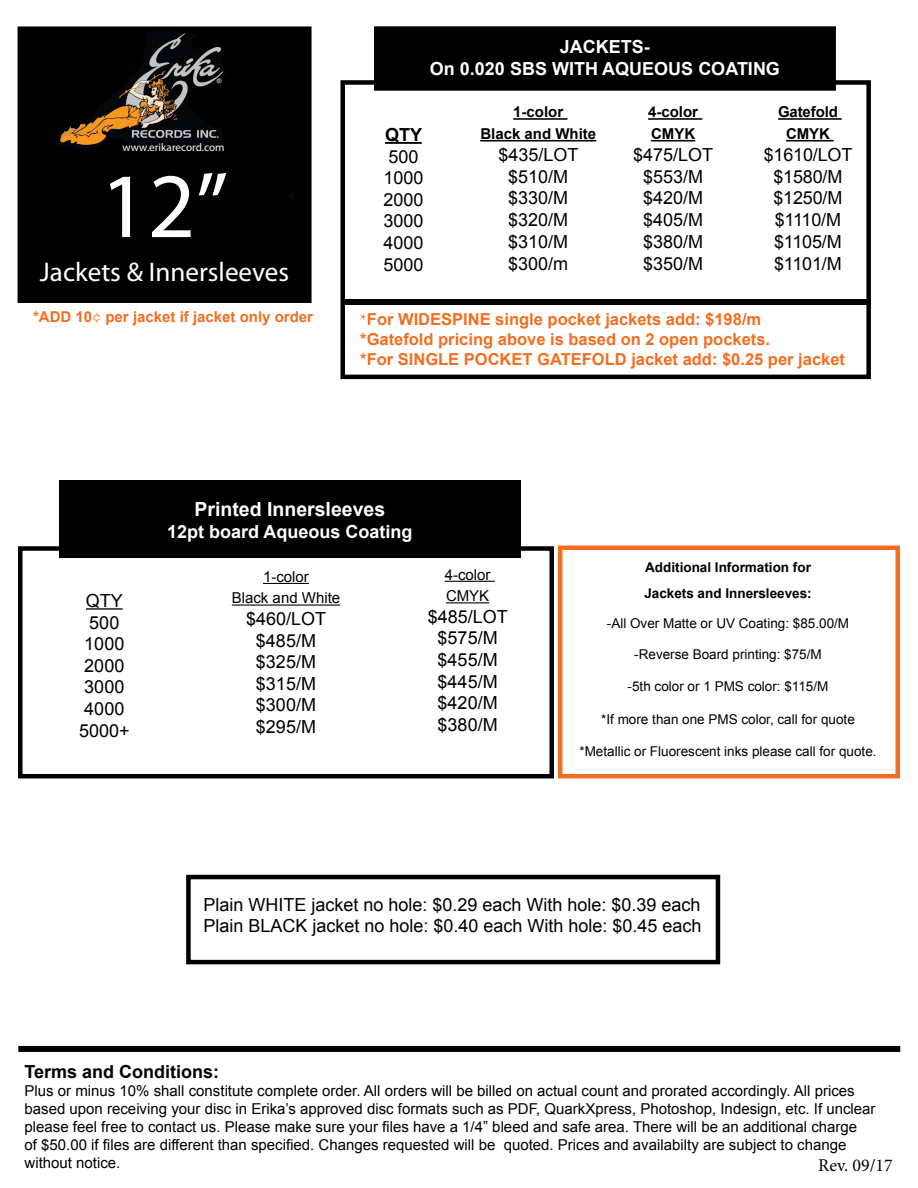
<style>
.page{position:relative;width:918px;height:1188px;background:#fff}
.page>*{position:absolute;margin:0;border:0;box-sizing:border-box;transform-origin:0 0}
.t1{font:92.7px "Myriad Pro";color:#fff}
.t2{font:27px "Myriad Pro";color:#fff}
.t3{font:700 19.5px "Arial";color:#fff}
.t4{font:18px/21.6px "Arial";color:#000;text-align:center}
.t5{font:700 18px/21.6px "Arial";color:#fff;text-align:center}
.t6{font:700 18px "Arial";color:#000}
.t7{font:18px "Minion Pro";color:#000}
.t8{font:700 16.5px/19.8px "Arial";color:#f36e21}
.t9{font:15px/18px "Arial";color:#000}
.t10{font:700 15px/21.8px "Arial";color:#000;text-align:center}
.t11{font:700 15px "Arial";color:#f36e21}
.t12{font:13.5px "Arial";color:#000}
.t13{font:700 13.5px/25.5px "Arial";color:#000}
.t14{font:11.1px "Myriad Pro";color:#fff}
.s1{font-family:"Courier";font-weight:400}
.s2{font-family:"Minion Pro";font-weight:400}
</style>
<div class="page">
<hr style="left:385px;top:142px;width:37px;height:2px;background:#000">
<hr style="left:513px;top:118px;width:54px;height:2px;background:#000">
<hr style="left:480px;top:140px;width:116px;height:2px;background:#000">
<hr style="left:648px;top:118px;width:54px;height:2px;background:#000">
<hr style="left:651px;top:140px;width:44px;height:2px;background:#000">
<hr style="left:778px;top:118px;width:64px;height:2px;background:#000">
<hr style="left:786px;top:140px;width:48px;height:2px;background:#000">
<div style="left:340px;top:80px;width:531px;height:299px;border:4px solid #000"></div>
<hr style="left:86px;top:608px;width:37px;height:2px;background:#000">
<hr style="left:263px;top:583px;width:46px;height:1px;background:#000">
<hr style="left:232px;top:605px;width:108px;height:1px;background:#000">
<hr style="left:445px;top:581px;width:50px;height:1px;background:#000">
<hr style="left:446px;top:602px;width:43px;height:1px;background:#000">
<div style="left:18px;top:546px;width:536px;height:232px;border:4px solid #000"></div>
<div style="left:558px;top:545px;width:342px;height:233px;border:4px solid #f36e21"></div>
<div style="left:186px;top:875px;width:534px;height:89px;border:4px solid #000"></div>
<svg style="left:17px;top:26px;width:294px;height:276px;background:#0b0a08"></svg>
<div style="left:18px;top:1046px;width:882px;height:6px;background:#000"></div>
<div style="left:59px;top:480px;width:462px;height:77px;background:#000"></div>
<div style="left:376px;top:29px;width:458px;height:59px;background:#000"></div>
<div style="left:374px;top:26px;width:462px;height:65px;border:4px solid #000"></div>
<div style="left:344px;top:299px;width:526px;height:6px;background:#000"></div>
<p class="t14" style="left:123px;top:140px;width:103px">www.erikarecord.com</p>
<h1 class="t1" style="left:100px;top:149px;width:130px">12”</h1>
<h2 class="t2" style="left:40px;top:255px;width:251px">Jackets &amp; Innersleeves</h2>
<p class="t11" style="left:33px;top:307px;width:281px">*ADD 10<span class="s1">¢</span> per jacket if jacket only order</p>
<p class="t5" style="left:430px;top:36px;width:352px">JACKETS-<br>On 0.020 SBS WITH AQUEOUS COATING</p>
<p class="t6" style="left:385px;top:123px;width:39px">QTY</p>
<p class="t4" style="left:383px;top:146px;width:42px;text-align:left">500<br>1000<br>2000<br>3000<br>4000<br>5000</p>
<p class="t10" style="left:480px;top:102px;width:117px">1-color<br>Black and White</p>
<p class="t4" style="left:498px;top:144px;width:82px">$435/LOT $510/M $330/M $320/M $310/M $300/m</p>
<p class="t10" style="left:648px;top:102px;width:52px;text-align:left">4-color<br>CMYK</p>
<p class="t4" style="left:633px;top:144px;width:82px">$475/LOT $553/M $420/M $405/M $380/M $350/M</p>
<p class="t10" style="left:778px;top:102px;width:61px">Gatefold<br>CMYK</p>
<p class="t4" style="left:764px;top:144px;width:90px">$1610/LOT $1580/M $1250/M $1110/M $1105/M $1101/M</p>
<p class="t8" style="left:360px;top:310px;width:486px"><span class="s2">*</span>For WIDESPINE single pocket jackets add: $198/m<br>*Gatefold pricing above is based on 2 open pockets.<br>*For SINGLE POCKET GATEFOLD jacket add: $0.25 per jacket</p>
<p class="t4" style="left:79px;top:590px;width:52px">QTY<br>500<br>1000<br>2000<br>3000<br>4000<br>5000+</p>
<h3 class="t3" style="left:195px;top:497px;width:192px">Printed Innersleeves</h3>
<p class="t5" style="left:167px;top:521px;width:247px">12pt board Aqueous Coating</p>
<p class="t9" style="left:232px;top:566px;width:110px;line-height:21.6px;text-align:center">1-color<br>Black and White</p>
<p class="t4" style="left:246px;top:608px;width:82px">$460/LOT $485/M $325/M $315/M $300/M $295/M</p>
<p class="t9" style="left:445px;top:564px;width:47px;line-height:21.6px">4-color<br>CMYK</p>
<p class="t4" style="left:428px;top:606px;width:82px">$485/LOT $575/M $455/M $445/M $420/M $380/M</p>
<p class="t13" style="left:644px;top:555px;width:169px">Additional Information for<br>Jackets and Innersleeves:</p>
<p class="t12" style="left:607px;top:614px;width:244px">-All Over Matte or UV Coating: $85.00/M</p>
<p class="t12" style="left:634px;top:645px;width:189px">-Reverse Board printing: $75/M</p>
<p class="t12" style="left:628px;top:678px;width:202px">-5th color or 1 PMS color: $115/M</p>
<p class="t12" style="left:601px;top:710px;width:255px">*If more than one PMS color, call for quote</p>
<p class="t12" style="left:579px;top:742px;width:299px">*Metallic or Fluorescent inks please call for quote.</p>
<p class="t4" style="left:203px;top:894px;width:500px;text-align:left">Plain WHITE jacket no hole: $0.29 each With hole: $0.39 each<br>Plain BLACK jacket no hole: $0.40 each With hole: $0.45 each</p>
<p class="t6" style="left:25px;top:1059px;width:196px">Terms and Conditions:</p>
<p class="t9" style="left:25px;top:1081px;width:852px">Plus or minus 10% shall constitute complete order. All orders will be billed on actual count and prorated accordingly. All prices based upon receiving your disc in Erika’s approved disc formats such as PDF, QuarkXpress, Photoshop, Indesign, etc. If unclear please feel free to contact us. Please make sure your files have a 1/4” bleed and safe area. There will be an additional charge<br>of $50.00 if files are different than specified. Changes requested will be quoted. Prices and availabilty are subject to change without notice.</p>
<p class="t7" style="left:818px;top:1153px;width:76px">Rev. 09/17</p>
</div>
